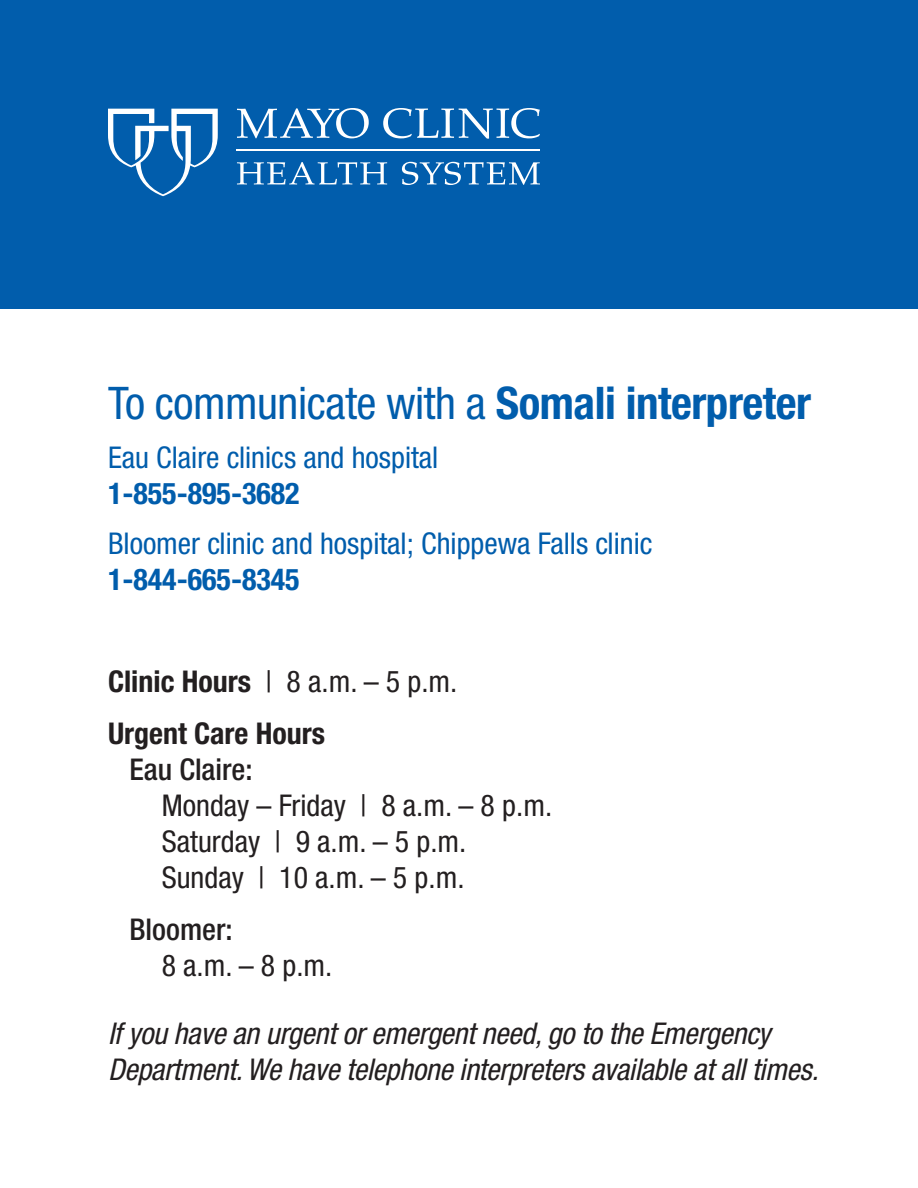
<style>
.page{position:relative;width:918px;height:1188px;background:#fff}
.page>*{position:absolute;margin:0;border:0;box-sizing:border-box;transform-origin:0 0}
.t1{font:condensed 45px "Helvetica Neue LT Std";letter-spacing:-.01em;color:#015dac}
.t2{font:italic condensed 30px/36px "Helvetica Neue LT Std";letter-spacing:-.01em;color:#231f20}
.t3{font:condensed 30px "Helvetica Neue LT Std";color:#231f20}
.t4{font:condensed 30px "Helvetica Neue LT Std";color:#015dac}
.t5{font:700 condensed 30px "Helvetica Neue LT Std";color:#015dac}
.t6{font:500 condensed 30px "Helvetica Neue LT Std";color:#231f20}
.t7{font:700 condensed 30px "Helvetica Neue LT Std";color:#231f20}
.s1{font-weight:700}
</style>
<div class="page">
<div style="left:0;top:0;width:918px;height:309px;background:#015dac"></div>
<svg style="left:108px;top:109px;width:110px;height:87px"></svg>
<svg style="left:383px;top:108px;width:157px;height:31px"></svg>
<svg style="left:237px;top:108px;width:132px;height:30px"></svg>
<svg style="left:237px;top:162px;width:150px;height:22px"></svg>
<svg style="left:402px;top:162px;width:138px;height:23px"></svg>
<hr style="left:237px;top:149px;width:303px;height:2px;background:#fff">
<p class="t1" style="left:108px;top:377px;width:705px">To communicate with a <span class="s1">Somali interpreter</span></p>
<p class="t4" style="left:108px;top:440px;width:332px">Eau Claire clinics and hospital</p>
<p class="t5" style="left:108px;top:475px;width:193px">1-855-895-3682</p>
<p class="t4" style="left:108px;top:526px;width:546px">Bloomer clinic and hospital; Chippewa Falls clinic</p>
<p class="t5" style="left:108px;top:561px;width:193px">1-844-665-8345</p>
<p class="t3" style="left:108px;top:664px;width:351px"><span class="s1">Clinic Hours</span> | 8 a.m. – 5 p.m.</p>
<p class="t7" style="left:108px;top:715px;width:219px">Urgent Care Hours</p>
<p class="t6" style="left:129px;top:751px;width:125px">Eau Claire:</p>
<p class="t3" style="left:162px;top:788px;width:392px">Monday – Friday | 8 a.m. – 8 p.m.</p>
<p class="t3" style="left:162px;top:824px;width:306px">Saturday | 9 a.m. – 5 p.m.</p>
<p class="t3" style="left:162px;top:860px;width:304px">Sunday | 10 a.m. – 5 p.m.</p>
<p class="t6" style="left:129px;top:911px;width:105px">Bloomer:</p>
<p class="t3" style="left:162px;top:948px;width:172px">8 a.m. – 8 p.m.</p>
<p class="t2" style="left:108px;top:1016px;width:712px">If you have an urgent or emergent need, go to the Emergency<br>Department. We have telephone interpreters available at all times.</p>
</div>
